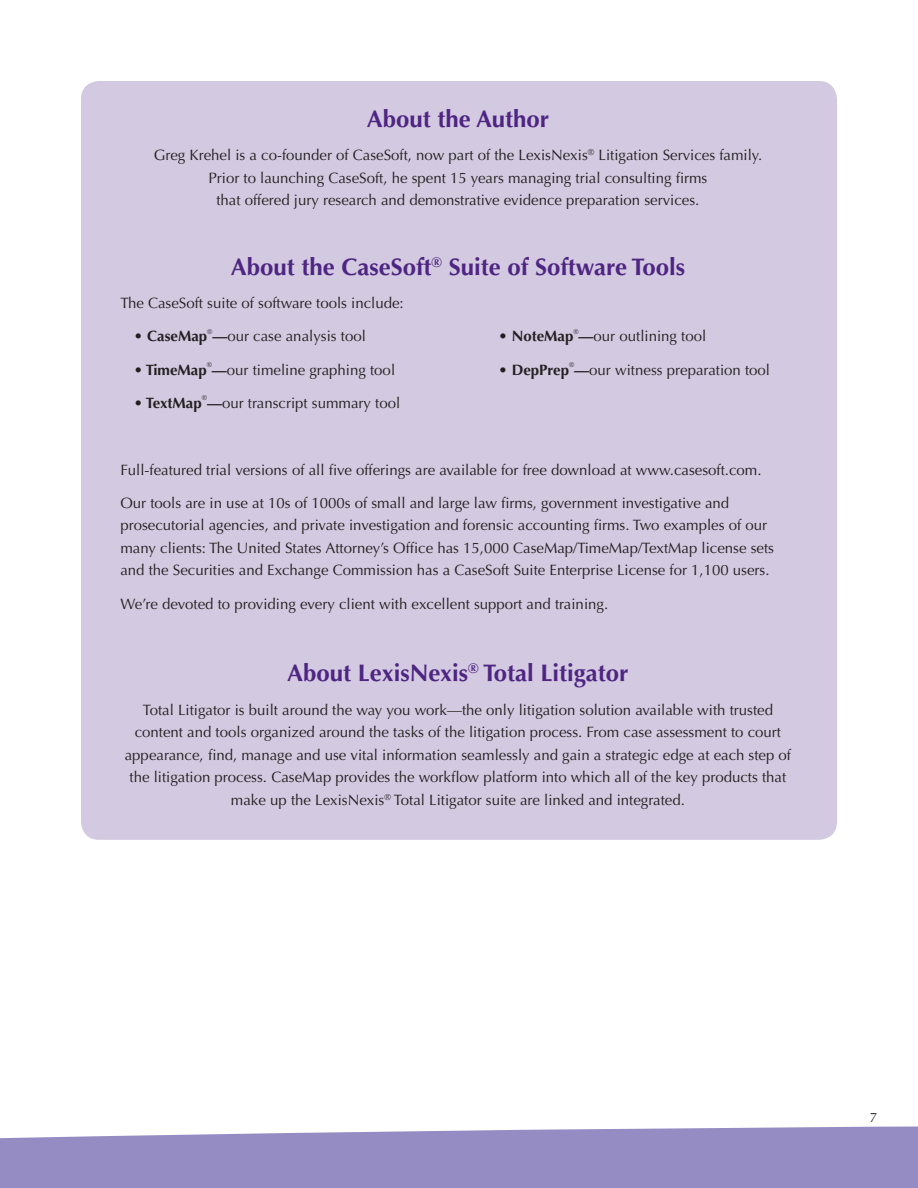
<style>
.page{position:relative;width:918px;height:1188px;background:#fff}
.page>*{position:absolute;margin:0;border:0;box-sizing:border-box;transform-origin:0 0}
.subhead_1{font:700 24px "Optima";color:#4e2582}
.body_copy{font:15px/22.5px "Optima";color:#231f20;text-align:center}
.subhead_1-2{font:15px/22.5px "Optima";color:#231f20;text-align:center}
.body_copy-2{font:7.05px "Optima";color:#231f20}
.s1{font-weight:700}
</style>
<div class="page">
<svg style="left:0;top:1126px;width:918px;height:62px;background:#9d95c8"></svg>
<div style="left:81px;top:81px;width:756px;height:759px;background:#d3c9e0;border-radius:18px"></div>
<p class="subhead_1" style="left:367px;top:105px;width:184px">About the Author</p>
<p class="body_copy" style="left:154px;top:144px;width:610px">Greg Krehel is a co-founder of CaseSoft, now part of the LexisNexis<sup>®</sup> Litigation Services family.<br>Prior to launching CaseSoft, he spent 15 years managing trial consulting firms<br>that offered jury research and demonstrative evidence preparation services.</p>
<p class="subhead_1" style="left:231px;top:253px;width:456px">About the CaseSoft<sup>®</sup> Suite of Software Tools</p>
<p class="body_copy" style="left:120px;top:292px;width:285px">The CaseSoft suite of software tools include:</p>
<p class="body_copy" style="left:134px;top:325px;width:233px"><span class="s1">• CaseMap —</span>our case analysis tool</p>
<p class="body_copy-2" style="left:207px;top:327px;width:7px">®</p>
<p class="body_copy" style="left:498px;top:325px;width:209px"><span class="s1">• NoteMap —</span>our outlining tool</p>
<p class="body_copy-2" style="left:573px;top:327px;width:7px">®</p>
<p class="body_copy-2" style="left:207px;top:360px;width:7px">®</p>
<p class="body_copy" style="left:498px;top:359px;width:273px"><span class="s1">• DepPrep —</span>our witness preparation tool</p>
<p class="body_copy-2" style="left:569px;top:360px;width:7px">®</p>
<p class="body_copy" style="left:134px;top:359px;width:263px"><span class="s1">• TimeMap —</span>our timeline graphing tool</p>
<p class="body_copy-2" style="left:202px;top:394px;width:7px">®</p>
<p class="body_copy" style="left:134px;top:392px;width:268px"><span class="s1">• TextMap —</span>our transcript summary tool</p>
<p class="body_copy" style="left:120px;top:458px;width:643px">Full-featured trial versions of all five offerings are available for free download at www.casesoft.com.</p>
<p class="body_copy" style="left:120px;top:492px;width:655px;text-align:left">Our tools are in use at 10s of 1000s of small and large law firms, government investigative and prosecutorial agencies, and private investigation and forensic accounting firms. Two examples of our many clients: The United States Attorney’s Office has 15,000 CaseMap/TimeMap/TextMap license sets and the Securities and Exchange Commission has a CaseSoft Suite Enterprise License for 1,100 users.</p>
<p class="body_copy" style="left:120px;top:593px;width:489px">We’re devoted to providing every client with excellent support and training.</p>
<p class="subhead_1" style="left:287px;top:659px;width:343px">About LexisNexis<sup>®</sup> Total Litigator</p>
<p class="subhead_1-2" style="left:125px;top:698px;width:668px">Total Litigator is built around the way you work—the only litigation solution available with trusted content and tools organized around the tasks of the litigation process. From case assessment to court appearance, find, manage and use vital information seamlessly and gain a strategic edge at each step of the litigation process. CaseMap provides the workflow platform into which all of the key products that make up the LexisNexis<sup>®</sup> Total Litigator suite are linked and integrated.</p>
</div>
